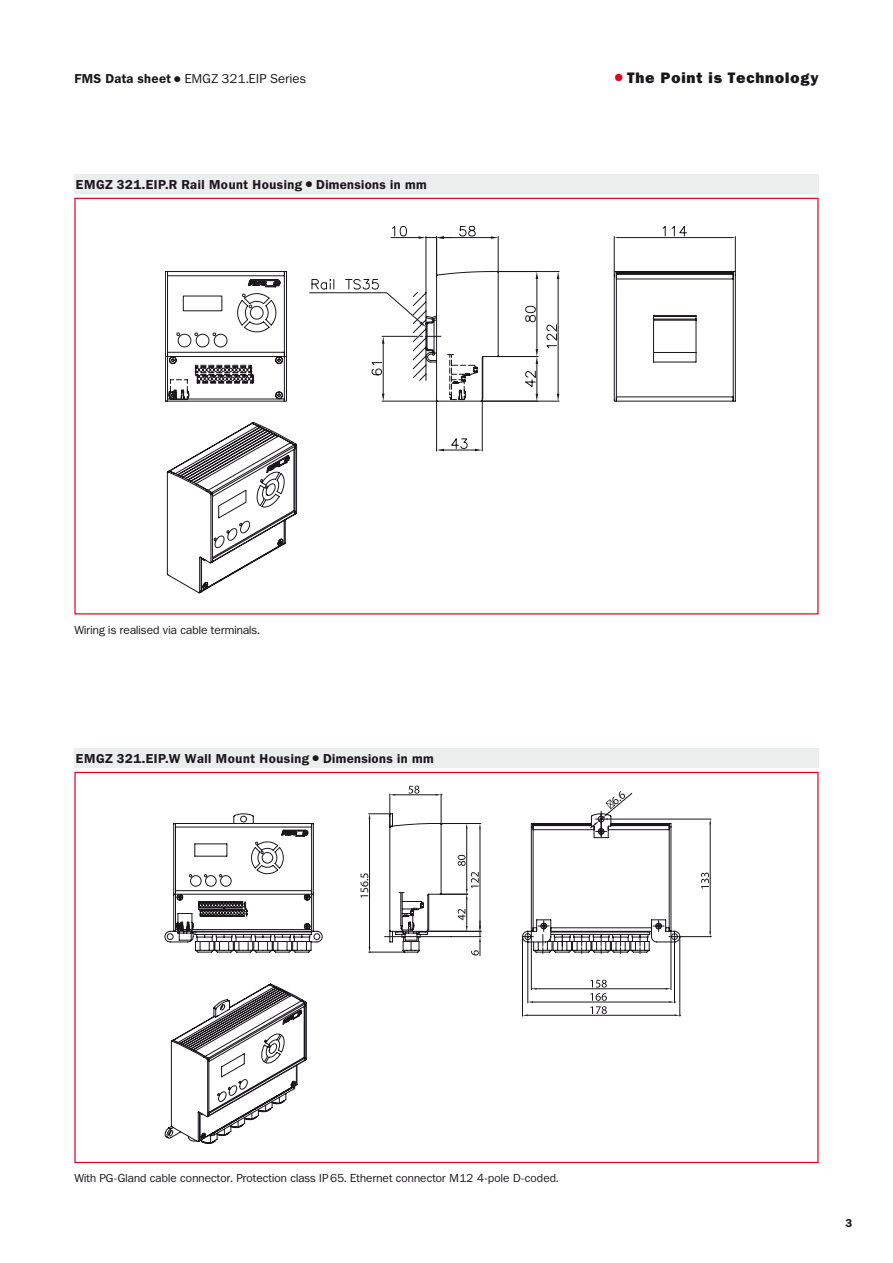
<style>
.page{position:relative;width:893px;height:1263px;background:#fff}
.page>*{position:absolute;margin:0;border:0;box-sizing:border-box;transform-origin:0 0}
.t1{font:800 15px "Franklin ITCBQ";letter-spacing:.06em;color:#1a171c}
.t2{font:600 12.75px "Franklin ITCBQ";letter-spacing:.04em;color:#1a171c}
.t3{font:12.75px "Franklin ITCBQ";letter-spacing:.025em;color:#1a171c}
.t4{font:11.7px "Franklin ITCBQ";letter-spacing:.015em;color:#1a171c}
.t5{font:11.55px "Franklin ITCBQ";letter-spacing:.015em;color:#1a171c}
.t6{font:600 11.25px "Franklin ITCBQ";color:#1a171c}
.s1{font-weight:600}
.s2{color:#e2001a}
</style>
<div class="page">
<div style="left:74px;top:174px;width:745px;height:19px;background:#eceded"></div>
<div style="left:74px;top:748px;width:745px;height:19px;background:#eceded"></div>
<hr style="left:671px;top:931px;width:1px;height:59px;background:#1a171c">
<hr style="left:531px;top:931px;width:1px;height:59px;background:#1a171c">
<hr style="left:537px;top:988px;width:129px;height:1px;background:#1a171c">
<svg style="left:590px;top:980px;width:17px;height:7px"></svg>
<hr style="left:528px;top:942px;width:1px;height:61px;background:#1a171c">
<hr style="left:674px;top:942px;width:1px;height:61px;background:#1a171c">
<hr style="left:533px;top:1002px;width:136px;height:1px;background:#1a171c">
<hr style="left:607px;top:819px;width:104px;height:1px;background:#1a171c">
<hr style="left:680px;top:936px;width:31px;height:1px;background:#1a171c">
<hr style="left:710px;top:824px;width:1px;height:107px;background:#1a171c">
<svg style="left:701px;top:872px;width:8px;height:16px"></svg>
<hr style="left:522px;top:937px;width:1px;height:79px;background:#1a171c">
<hr style="left:679px;top:937px;width:1px;height:79px;background:#1a171c">
<hr style="left:528px;top:1015px;width:146px;height:1px;background:#1a171c">
<svg style="left:590px;top:993px;width:17px;height:21px"></svg>
<svg style="left:674px;top:1014px;width:7px;height:2px"></svg>
<hr style="left:390px;top:794px;width:1px;height:33px;background:#1a171c">
<hr style="left:441px;top:794px;width:1px;height:30px;background:#1a171c">
<hr style="left:395px;top:794px;width:41px;height:1px;background:#1a171c">
<svg style="left:408px;top:786px;width:11px;height:7px"></svg>
<svg style="left:436px;top:794px;width:6px;height:2px"></svg>
<svg style="left:527px;top:791px;width:154px;height:162px"></svg>
<svg style="left:481px;top:813px;width:188px;height:139px"></svg>
<svg style="left:165px;top:813px;width:316px;height:329px"></svg>
<hr style="left:618px;top:237px;width:114px;height:1px;background:#1a171c">
<hr style="left:735px;top:236px;width:1px;height:36px;background:#1a171c">
<hr style="left:614px;top:236px;width:1px;height:36px;background:#1a171c">
<svg style="left:662px;top:226px;width:25px;height:10px"></svg>
<svg style="left:165px;top:271px;width:571px;height:305px"></svg>
<svg style="left:248px;top:279px;width:32px;height:9px"></svg>
<hr style="left:444px;top:237px;width:47px;height:1px;background:#1a171c">
<hr style="left:498px;top:236px;width:1px;height:37px;background:#1a171c">
<svg style="left:491px;top:236px;width:7px;height:3px"></svg>
<hr style="left:537px;top:279px;width:1px;height:70px;background:#1a171c">
<svg style="left:536px;top:272px;width:2px;height:7px"></svg>
<svg style="left:525px;top:306px;width:11px;height:16px"></svg>
<hr style="left:537px;top:364px;width:1px;height:30px;background:#1a171c">
<hr style="left:497px;top:356px;width:41px;height:1px;background:#1a171c">
<svg style="left:536px;top:349px;width:2px;height:15px"></svg>
<hr style="left:558px;top:279px;width:1px;height:115px;background:#1a171c">
<hr style="left:497px;top:271px;width:62px;height:1px;background:#1a171c">
<svg style="left:557px;top:272px;width:2px;height:7px"></svg>
<svg style="left:546px;top:324px;width:11px;height:24px"></svg>
<svg style="left:309px;top:225px;width:173px;height:140px"></svg>
<svg style="left:165px;top:391px;width:3px;height:11px"></svg>
<svg style="left:168px;top:365px;width:568px;height:229px"></svg>
<p class="t3" style="left:74px;top:72px;width:233px"><span class="s1">FMS Data sheet</span> ● EMGZ 321.EIP Series</p>
<p class="t1" style="left:615px;top:69px;width:205px"><span class="s2">●</span> The Point is Technology</p>
<p class="t2" style="left:76px;top:177px;width:352px">EMGZ 321.EIP.R Rail Mount Housing ● Dimensions in mm</p>
<p class="t4" style="left:74px;top:623px;width:187px">Wiring is realised via cable terminals.</p>
<p class="t2" style="left:76px;top:751px;width:359px">EMGZ 321.EIP.W Wall Mount Housing ● Dimensions in mm</p>
<p class="t5" style="left:74px;top:1172px;width:486px">With PG-Gland cable connector. Protection class IP 65. Ethernet connector M12 4-pole D-coded.</p>
<p class="t6" style="left:845px;top:1217px;width:8px">3</p>
</div>
